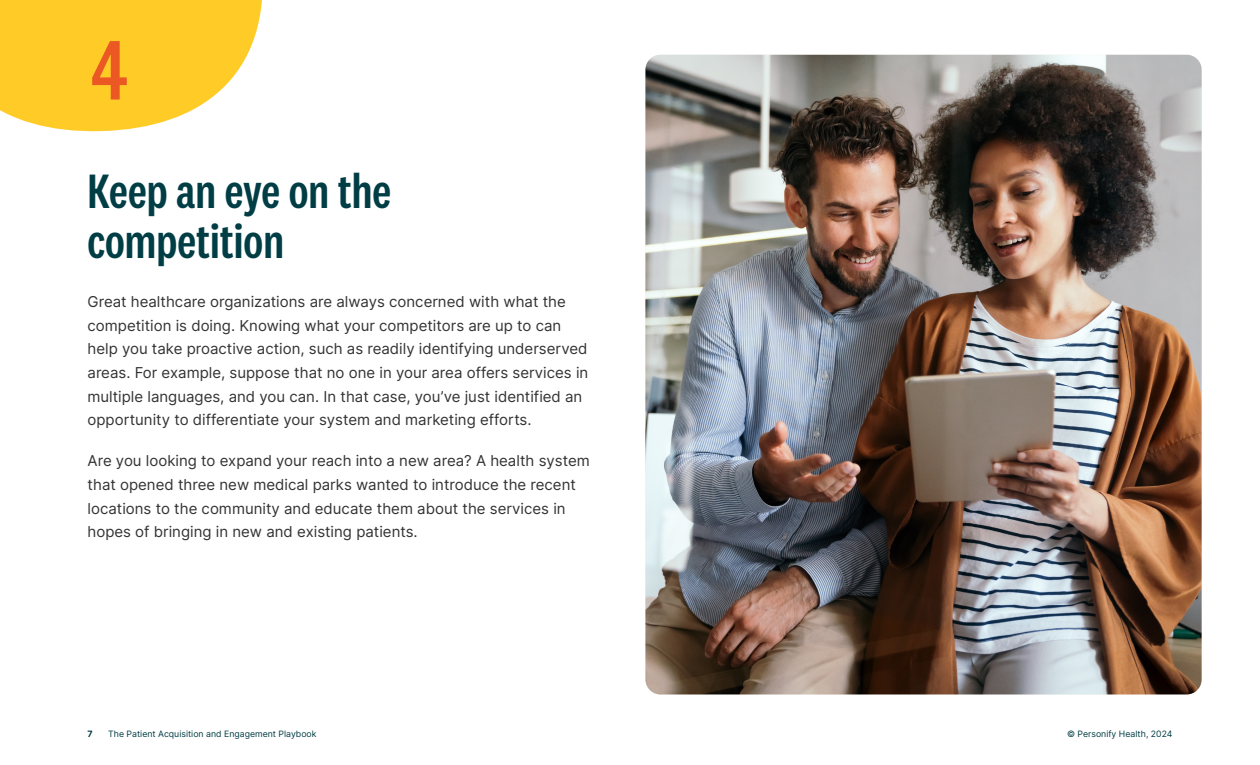
<style>
.page{position:relative;width:1260px;height:765px;background:#fff}
.page>*{position:absolute;margin:0;border:0;box-sizing:border-box;transform-origin:0 0}
.t1{font:500 87.5px "National 2 Condensed";color:#eb5824}
.t2{font:500 50px/50px "National 2 Condensed";color:#003d45}
.t3{font:15px/23.8px "Inter";color:#333}
.t4{font:8.75px "Inter";color:#003c44}
.t5{font:700 8.75px "Inter";color:#003c44}
</style>
<div class="page">
<img style="left:645px;top:55px;width:557px;height:639px">
<svg style="left:0;top:0;width:262px;height:132px;background:#ffd247"></svg>
<h1 class="t1" style="left:91px;top:23px;width:38px">4</h1>
<h2 class="t2" style="left:88px;top:166px;width:305px">Keep an eye on the competition</h2>
<p class="t3" style="left:88px;top:289px;width:502px">Great healthcare organizations are always concerned with what the competition is doing. Knowing what your competitors are up to can help you take proactive action, such as readily identifying underserved areas. For example, suppose that no one in your area offers services in multiple languages, and you can. In that case, you’ve just identified an opportunity to differentiate your system and marketing efforts.</p>
<p class="t3" style="left:88px;top:448px;width:504px">Are you looking to expand your reach into a new area? A health system that opened three new medical parks wanted to introduce the recent locations to the community and educate them about the services in hopes of bringing in new and existing patients.</p>
<p class="t5" style="left:88px;top:727px;width:7px">7</p>
<p class="t4" style="left:108px;top:727px;width:210px">The Patient Acquisition and Engagement Playbook</p>
<p class="t4" style="left:1067px;top:727px;width:107px">© Personify Health, 2024</p>
</div>
